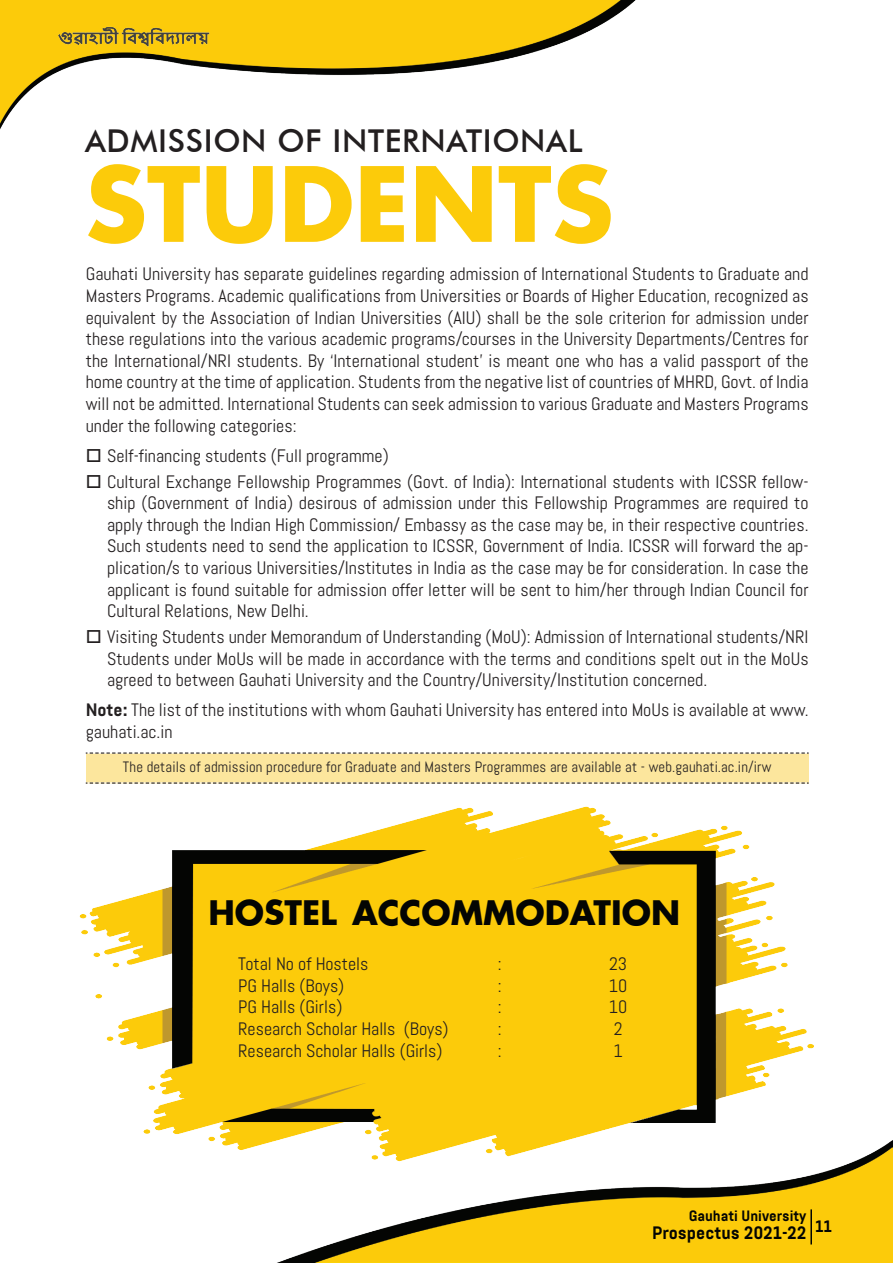
<style>
.page{position:relative;width:893px;height:1263px;background:#fff}
.page>*{position:absolute;margin:0;border:0;box-sizing:border-box;transform-origin:0 0}
.t1{font:700 100.5px "Futura";color:#fccb0a}
.t2{font:700 33px "Futura";color:#040503}
.t3{font:500 31.5px "Futura BT";letter-spacing:.02em;color:#231f20}
.t4{font:18px/21.6px "Abel";color:#231f20;text-align:justify}
.t5{font:700 18px "Abel Pro";color:#040503}
.t6{font:15px "Abel";letter-spacing:.01em;color:#231f20}
.t7{font:700 15px "Abel Pro";color:#040503}
.s1{font-family:"Abel Pro";font-weight:700}
</style>
<div class="page">
<img style="left:0;top:0;width:893px;height:1263px">
<img style="left:56px;top:20px;width:155px;height:34px">
<hr style="left:810px;top:1209px;width:2px;height:35px;background:#040503">
<img style="left:50px;top:780px;width:795px;height:408px">
<div style="left:86px;top:753px;width:723px;height:30px;background:#fce69d"></div>
<svg style="left:86px;top:752px;width:723px;height:2px"></svg>
<svg style="left:86px;top:782px;width:723px;height:2px"></svg>
<h3 class="t3" style="left:85px;top:121px;width:499px">ADMISSION OF INTERNATIONAL</h3>
<h1 class="t1" style="left:85px;top:134px;width:530px">STUDENTS</h1>
<p class="t4" style="left:86px;top:263px;width:724px">Gauhati University has separate guidelines regarding admission of International Students to Graduate and Masters Programs. Academic qualifications from Universities or Boards of Higher Education, recognized as equivalent by the Association of Indian Universities (AIU) shall be the sole criterion for admission under these regulations into the various academic programs/courses in the University Departments/Centres for the International/NRI students. By ‘International student’ is meant one who has a valid passport of the home country at the time of application. Students from the negative list of countries of MHRD, Govt. of India will not be admitted. International Students can seek admission to various Graduate and Masters Programs under the following categories:</p>
<p class="t4" style="left:86px;top:445px;width:305px">□ Self-financing students (Full programme)</p>
<p class="t4" style="left:107px;top:471px;width:703px;text-indent:-21px">□ Cultural Exchange Fellowship Programmes (Govt. of India): International students with ICSSR fellow&shy;ship (Government of India) desirous of admission under this Fellowship Programmes are required to apply through the Indian High Commission/ Embassy as the case may be, in their respective countries.<br>Such students need to send the application to ICSSR, Government of India. ICSSR will forward the ap&shy;plication/s to various Universities/Institutes in India as the case may be for consideration. In case the applicant is found suitable for admission offer letter will be sent to him/her through Indian Council for Cultural Relations, New Delhi.</p>
<p class="t4" style="left:107px;top:626px;width:703px;text-indent:-21px">□ Visiting Students under Memorandum of Understanding (MoU): Admission of International students/NRI Students under MoUs will be made in accordance with the terms and conditions spelt out in the MoUs agreed to between Gauhati University and the Country/University/Institution concerned.</p>
<p class="t4" style="left:86px;top:699px;width:724px"><span class="s1">Note:</span> The list of the institutions with whom Gauhati University has entered into MoUs is available at www. gauhati.ac.in</p>
<p class="t6" style="left:123px;top:758px;width:650px">The details of admission procedure for Graduate and Masters Programmes are available at - web.gauhati.ac.in/irw</p>
<h2 class="t2" style="left:208px;top:890px;width:473px">HOSTEL ACCOMMODATION</h2>
<p class="t4" style="left:238px;top:953px;width:132px">Total No of Hostels</p>
<p class="t4" style="left:498px;top:953px;width:5px">:</p>
<p class="t4" style="left:609px;top:953px;width:20px">23</p>
<p class="t4" style="left:238px;top:975px;width:108px">PG Halls (Boys)</p>
<p class="t4" style="left:498px;top:975px;width:5px">:</p>
<p class="t4" style="left:609px;top:975px;width:20px">10</p>
<p class="t4" style="left:238px;top:996px;width:106px">PG Halls (Girls)</p>
<p class="t4" style="left:498px;top:996px;width:5px">:</p>
<p class="t4" style="left:609px;top:996px;width:20px">10</p>
<p class="t4" style="left:238px;top:1018px;width:212px">Research Scholar Halls (Boys)</p>
<p class="t4" style="left:498px;top:1018px;width:5px">:</p>
<p class="t4" style="left:614px;top:1018px;width:10px">2</p>
<p class="t4" style="left:238px;top:1040px;width:206px">Research Scholar Halls (Girls)</p>
<p class="t4" style="left:498px;top:1040px;width:5px">:</p>
<p class="t4" style="left:613px;top:1040px;width:11px">1</p>
<p class="t7" style="left:689px;top:1206px;width:119px">Gauhati University</p>
<p class="t5" style="left:652px;top:1221px;width:181px">Prospectus 2021-22 <sup>11</sup></p>
</div>
